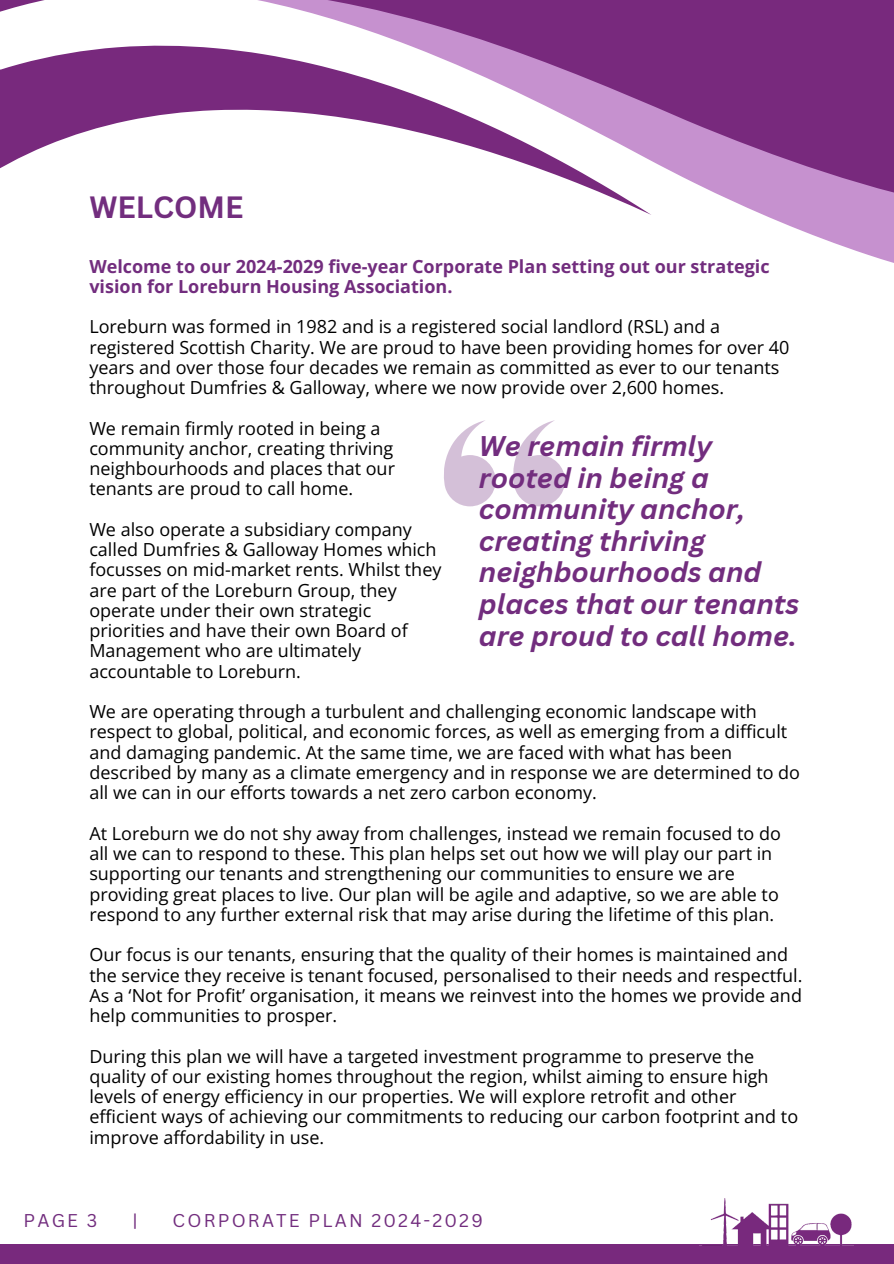
<style>
.page{position:relative;width:894px;height:1264px;background:#fff}
.page>*{position:absolute;margin:0;border:0;box-sizing:border-box;transform-origin:0 0}
.t1{font:700 30px "Canva Sans";color:#722d7e}
.t2{font:italic 700 27.75px/31.5px "Canva Sans";color:#722d7e}
.t3{font:18px/20.2px "Open Sans";color:#000}
.t4{font:700 18px/20.2px "Open Sans";color:#722d7e}
.t5{font:18px "Canva Sans";letter-spacing:.12em;color:#722d7e}
</style>
<div class="page">
<div style="left:0;top:1244px;width:893px;height:19px;background:#78297d"></div>
<img style="left:699px;top:1198px;width:154px;height:48px">
<svg style="left:0;top:0;width:183px;height:169px"></svg>
<svg style="left:183px;top:0;width:710px;height:263px"></svg>
<svg style="left:444px;top:420px;width:51px;height:86px"></svg>
<svg style="left:513px;top:420px;width:52px;height:86px"></svg>
<h4 class="t1" style="left:89px;top:185px;width:156px">WELCOME</h4>
<p class="t4" style="left:89px;top:255px;width:681px">Welcome to our 2024-2029 five-year Corporate Plan setting out our strategic vision for Loreburn Housing Association.</p>
<p class="t3" style="left:89px;top:316px;width:701px">Loreburn was formed in 1982 and is a registered social landlord (RSL) and a registered Scottish Charity. We are proud to have been providing homes for over 40 years and over those four decades we remain as committed as ever to our tenants throughout Dumfries &amp; Galloway, where we now provide over 2,600 homes.</p>
<p class="t3" style="left:89px;top:417px;width:292px">We remain firmly rooted in being a</p>
<p class="t3" style="left:89px;top:438px;width:305px">community anchor, creating thriving</p>
<p class="t3" style="left:89px;top:458px;width:307px">neighbourhoods and places that our</p>
<p class="t3" style="left:89px;top:478px;width:265px">tenants are proud to call home.</p>
<p class="t3" style="left:89px;top:519px;width:324px">We also operate a subsidiary company</p>
<p class="t3" style="left:89px;top:539px;width:348px">called Dumfries &amp; Galloway Homes which</p>
<p class="t3" style="left:89px;top:559px;width:353px">focusses on mid-market rents. Whilst they</p>
<p class="t3" style="left:89px;top:579px;width:309px">are part of the Loreburn Group, they</p>
<p class="t3" style="left:89px;top:600px;width:283px">operate under their own strategic</p>
<p class="t3" style="left:89px;top:620px;width:320px">priorities and have their own Board of</p>
<p class="t3" style="left:89px;top:640px;width:273px">Management who are ultimately</p>
<p class="t3" style="left:89px;top:660px;width:213px">accountable to Loreburn.</p>
<p class="t3" style="left:89px;top:701px;width:712px">We are operating through a turbulent and challenging economic landscape with respect to global, political, and economic forces, as well as emerging from a difficult and damaging pandemic. At the same time, we are faced with what has been described by many as a climate emergency and in response we are determined to do all we can in our efforts towards a net zero carbon economy.</p>
<p class="t3" style="left:89px;top:822px;width:693px">At Loreburn we do not shy away from challenges, instead we remain focused to do all we can to respond to these. This plan helps set out how we will play our part in supporting our tenants and strengthening our communities to ensure we are providing great places to live. Our plan will be agile and adaptive, so we are able to respond to any further external risk that may arise during the lifetime of this plan.</p>
<p class="t3" style="left:89px;top:944px;width:714px">Our focus is our tenants, ensuring that the quality of their homes is maintained and the service they receive is tenant focused, personalised to their needs and respectful.<br>As a ‘Not for Profit’ organisation, it means we reinvest into the homes we provide and help communities to prosper.</p>
<p class="t3" style="left:89px;top:1045px;width:710px">During this plan we will have a targeted investment programme to preserve the quality of our existing homes throughout the region, whilst aiming to ensure high levels of energy efficiency in our properties. We will explore retrofit and other efficient ways of achieving our commitments to reducing our carbon footprint and to improve affordability in use.</p>
<h2 class="t2" style="left:479px;top:430px;width:321px">We remain firmly rooted in being a community anchor, creating thriving neighbourhoods and places that our tenants are proud to call home.</h2>
<h1 class="t5" style="left:24px;top:1207px;width:75px">PAGE 3</h1>
<h1 class="t5" style="left:132px;top:1207px;width:7px">|</h1>
<h1 class="t5" style="left:173px;top:1207px;width:311px">CORPORATE PLAN 2024-2029</h1>
</div>
